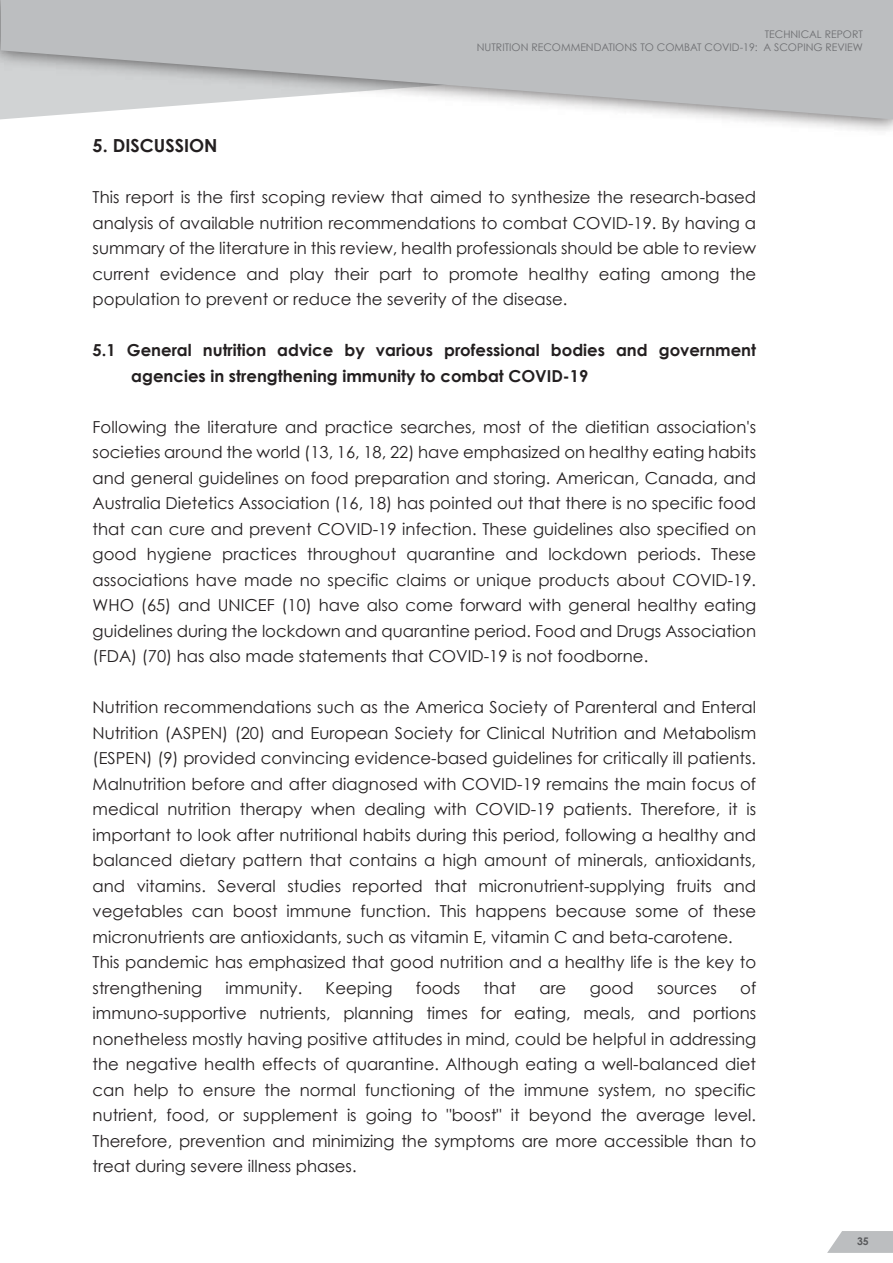
<style>
.page{position:relative;width:893px;height:1263px;background:#fff}
.page>*{position:absolute;margin:0;border:0;box-sizing:border-box;transform-origin:0 0}
.t1{font:700 18px "Century Gothic";color:#231f20}
.t2{font:16.5px/25.5px "Century Gothic";color:#231f20;text-align:justify}
.t3{font:700 16.5px/25.5px "Century Gothic";color:#231f20}
.t4{font:10.5px/12.6px "Century Gothic";color:#6d6e71;text-align:right}
.t5{font:700 10.5px "Century Gothic";color:#58595b}
</style>
<div class="page">
<svg style="left:827px;top:1231px;width:66px;height:22px"></svg>
<svg style="left:1px;top:0;width:892px;height:119px;background:#c4c6c7"></svg>
<p class="t4" style="left:477px;top:28px;width:388px">TECHNICAL REPORT<br>NUTRITION RECOMMENDATIONS TO COMBAT COVID-19: A SCOPING REVIEW</p>
<p class="t1" style="left:93px;top:134px;width:126px">5. DISCUSSION</p>
<p class="t2" style="left:93px;top:184px;width:665px">This report is the first scoping review that aimed to synthesize the research-based analysis of available nutrition recommendations to combat COVID-19. By having a summary of the literature in this review, health professionals should be able to review current evidence and play their part to promote healthy eating among the population to prevent or reduce the severity of the disease.</p>
<p class="t3" style="left:131px;top:337px;width:626px;text-indent:-39px">5.1 General nutrition advice by various professional bodies and government agencies in strengthening immunity to combat COVID-19</p>
<p class="t2" style="left:93px;top:414px;width:665px">Following the literature and practice searches, most of the dietitian association's societies around the world (13, 16, 18, 22) have emphasized on healthy eating habits and general guidelines on food preparation and storing. American, Canada, and Australia Dietetics Association (16, 18) has pointed out that there is no specific food that can cure and prevent COVID-19 infection. These guidelines also specified on good hygiene practices throughout quarantine and lockdown periods. These associations have made no specific claims or unique products about COVID-19.<br>WHO (65) and UNICEF (10) have also come forward with general healthy eating guidelines during the lockdown and quarantine period. Food and Drugs Association (FDA) (70) has also made statements that COVID-19 is not foodborne.</p>
<p class="t2" style="left:93px;top:694px;width:665px;text-align:left">Nutrition recommendations such as the America Society of Parenteral and Enteral Nutrition (ASPEN) (20) and European Society for Clinical Nutrition and Metabolism (ESPEN) (9) provided convincing evidence-based guidelines for critically ill patients.<br>Malnutrition before and after diagnosed with COVID-19 remains the main focus of medical nutrition therapy when dealing with COVID-19 patients. Therefore, it is important to look after nutritional habits during this period, following a healthy and balanced dietary pattern that contains a high amount of minerals, antioxidants, and vitamins. Several studies reported that micronutrient-supplying fruits and vegetables can boost immune function. This happens because some of these micronutrients are antioxidants, such as vitamin E, vitamin C and beta-carotene.<br>This pandemic has emphasized that good nutrition and a healthy life is the key to strengthening</p>
<p class="t2" style="left:93px;top:975px;width:665px;text-indent:647px">of immuno-supportive nutrients, planning times for eating, meals, and portions nonetheless mostly having positive attitudes in mind, could be helpful in addressing the negative health effects of quarantine. Although eating a well-balanced diet can help to ensure the normal functioning of the immune system, no specific nutrient, food, or supplement is going to "boost" it beyond the average level.<br>Therefore, prevention and minimizing the symptoms are more accessible than to treat during severe illness phases.</p>
<p class="t2" style="left:226px;top:975px;width:78px">immunity.</p>
<p class="t2" style="left:326px;top:975px;width:68px">Keeping</p>
<p class="t2" style="left:416px;top:975px;width:46px">foods</p>
<p class="t2" style="left:484px;top:975px;width:34px">that</p>
<p class="t2" style="left:539px;top:975px;width:28px">are</p>
<p class="t2" style="left:590px;top:975px;width:46px">good</p>
<p class="t2" style="left:657px;top:975px;width:61px">sources</p>
<p class="t5" style="left:857px;top:1235px;width:13px">35</p>
</div>
